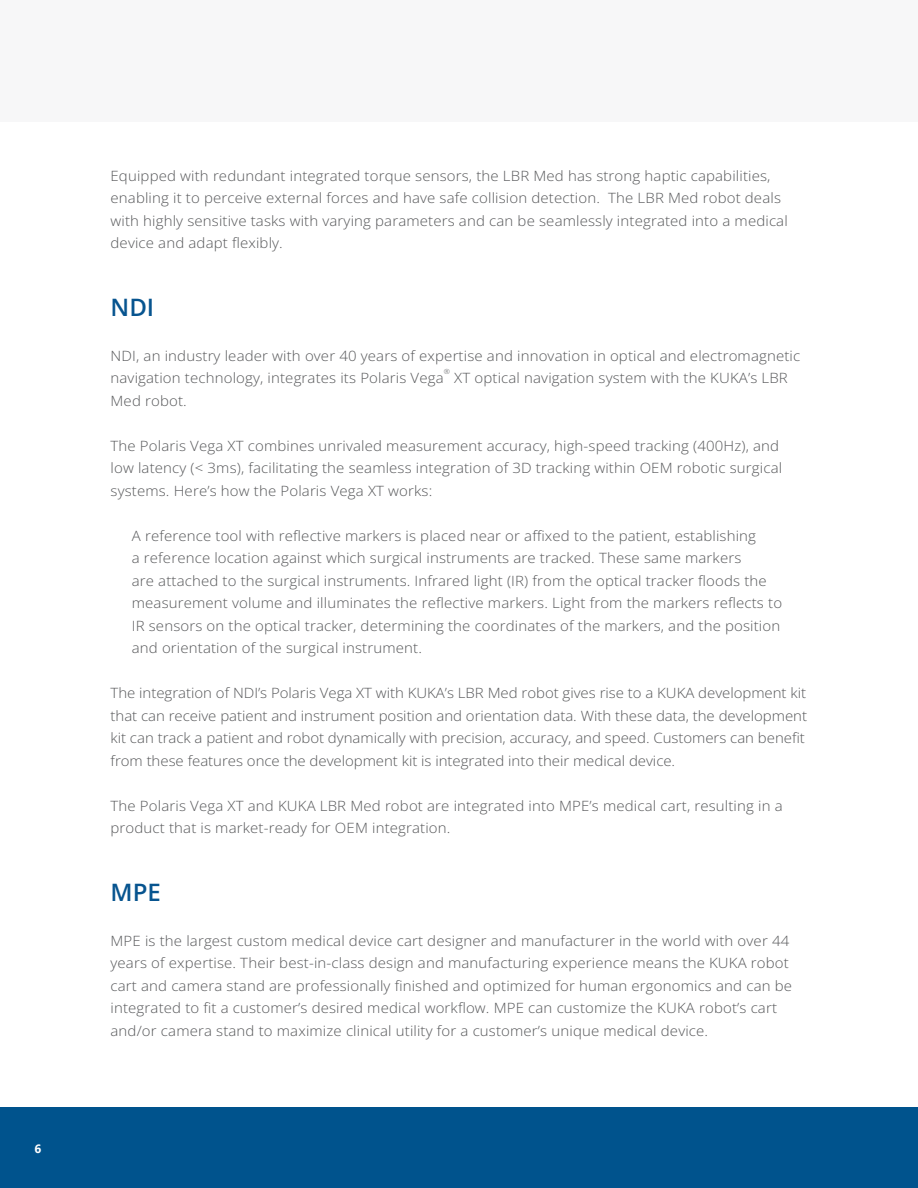
<style>
.page{position:relative;width:918px;height:1188px;background:#fff}
.page>*{position:absolute;margin:0;border:0;box-sizing:border-box;transform-origin:0 0}
.default_text{font:600 24px "Open Sans";color:#07548f}
.default_text-2{font:300 14.25px/22.5px "Open Sans";letter-spacing:.01em;color:#57585a;scale:1.05 1}
.t1{font:700 12px "Segoe UI";color:#fff}
.default_text-3{font:300 7.2px "Open Sans";color:#57585a;scale:1.05 1}
</style>
<div class="page">
<div style="left:0;top:1107px;width:918px;height:81px;background:#00538d"></div>
<div style="left:0;top:0;width:918px;height:122px;background:#f7f7f8"></div>
<p class="t1" style="left:35px;top:1138px;width:8px">6</p>
<p class="default_text-2" style="left:111px;top:164px;width:646px">Equipped with redundant integrated torque sensors, the LBR Med has strong haptic capabilities, enabling it to perceive external forces and have safe collision detection. The LBR Med robot deals with highly sensitive tasks with varying parameters and can be seamlessly integrated into a medical device and adapt flexibly.</p>
<p class="default_text" style="left:111px;top:291px;width:45px">NDI</p>
<p class="default_text-2" style="left:111px;top:344px;width:658px">NDI, an industry leader with over 40 years of expertise and innovation in optical and electromagnetic navigation technology, integrates its Polaris Vega</p>
<p class="default_text-3" style="left:444px;top:367px;width:7px">®</p>
<p class="default_text-2" style="left:454px;top:366px;width:319px">XT optical navigation system with the KUKA’s LBR</p>
<p class="default_text-2" style="left:111px;top:389px;width:74px">Med robot.</p>
<p class="default_text-2" style="left:111px;top:434px;width:641px">The Polaris Vega XT combines unrivaled measurement accuracy, high-speed tracking (400Hz), and low latency (&lt; 3ms), facilitating the seamless integration of 3D tracking within OEM robotic surgical systems. Here’s how the Polaris Vega XT works:</p>
<p class="default_text-2" style="left:132px;top:524px;width:621px">A reference tool with reflective markers is placed near or affixed to the patient, establishing<br>a reference location against which surgical instruments are tracked. These same markers<br>are attached to the surgical instruments. Infrared light (IR) from the optical tracker floods the measurement volume and illuminates the reflective markers. Light from the markers reflects to IR sensors on the optical tracker, determining the coordinates of the markers, and the position and orientation of the surgical instrument.</p>
<p class="default_text-2" style="left:111px;top:681px;width:665px">The integration of NDI’s Polaris Vega XT with KUKA’s LBR Med robot gives rise to a KUKA development kit that can receive patient and instrument position and orientation data. With these data, the development kit can track a patient and robot dynamically with precision, accuracy, and speed. Customers can benefit from these features once the development kit is integrated into their medical device.</p>
<p class="default_text-2" style="left:111px;top:794px;width:642px">The Polaris Vega XT and KUKA LBR Med robot are integrated into MPE’s medical cart, resulting in a product that is market-ready for OEM integration.</p>
<p class="default_text" style="left:111px;top:876px;width:52px">MPE</p>
<p class="default_text-2" style="left:111px;top:929px;width:651px">MPE is the largest custom medical device cart designer and manufacturer in the world with over 44 years of expertise. Their best-in-class design and manufacturing experience means the KUKA robot cart and camera stand are professionally finished and optimized for human ergonomics and can be integrated to fit a customer’s desired medical workflow. MPE can customize the KUKA robot’s cart and/or camera stand to maximize clinical utility for a customer’s unique medical device.</p>
</div>
